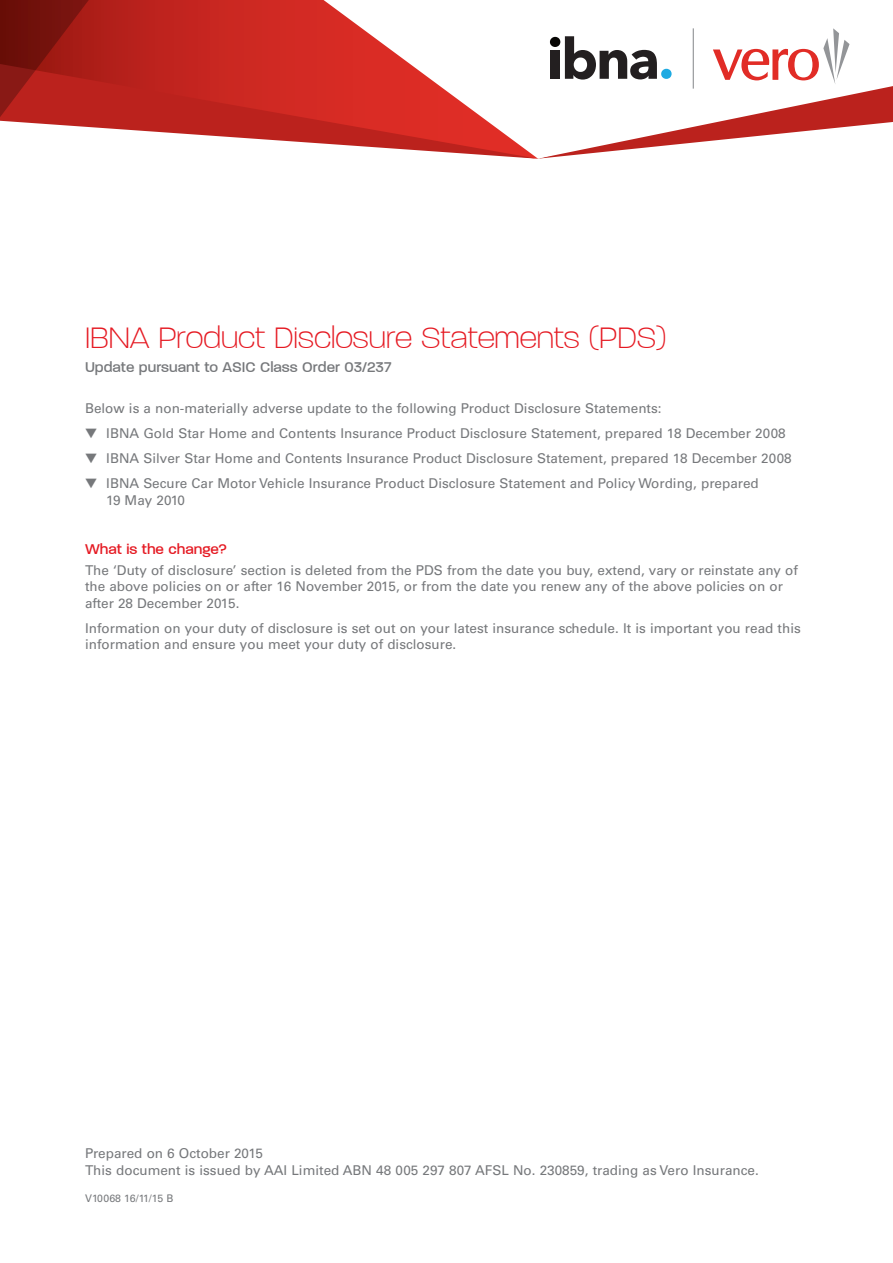
<style>
.page{position:relative;width:893px;height:1263px;background:#fff}
.page>*{position:absolute;margin:0;border:0;box-sizing:border-box;transform-origin:0 0}
.t1{font:200 34.5px "V Paralucent";color:#e51a23}
.t2{font:500 16.5px "V Paralucent";color:#76787b}
.t3{font:500 16.5px "V Paralucent";color:#e51a23}
.t4{font:13.5px/16.5px "Univers LT Std";color:#76787b}
.t5{font:10.5px "Univers LT Std";letter-spacing:-.005em;color:#76787b}
</style>
<div class="page">
<svg style="left:105px;top:0;width:190px;height:60px;background:#c3251f"></svg>
<svg style="left:105px;top:60px;width:190px;height:82px;background:#c63732"></svg>
<svg style="left:0;top:0;width:105px;height:129px;background:#9c221c"></svg>
<svg style="left:295px;top:0;width:598px;height:159px"></svg>
<hr style="left:693px;top:28px;width:1px;height:61px;background:#939598">
<svg style="left:713px;top:28px;width:136px;height:56px"></svg>
<svg style="left:550px;top:36px;width:122px;height:44px"></svg>
<h1 class="t1" style="left:85px;top:320px;width:583px">IBNA Product Disclosure Statements (PDS)</h1>
<p class="t2" style="left:85px;top:358px;width:308px">Update pursuant to ASIC Class Order 03/237</p>
<p class="t4" style="left:85px;top:400px;width:578px">Below is a non-materially adverse update to the following Product Disclosure Statements:</p>
<p class="t4" style="left:85px;top:425px;width:702px">▼ IBNA Gold Star Home and Contents Insurance Product Disclosure Statement, prepared 18 December 2008</p>
<p class="t4" style="left:85px;top:450px;width:708px">▼ IBNA Silver Star Home and Contents Insurance Product Disclosure Statement, prepared 18 December 2008</p>
<p class="t4" style="left:106px;top:475px;width:654px;text-indent:-21px">▼ IBNA Secure Car Motor Vehicle Insurance Product Disclosure Statement and Policy Wording, prepared<br>19 May 2010</p>
<p class="t3" style="left:85px;top:540px;width:138px">What is the change?</p>
<p class="t4" style="left:85px;top:562px;width:714px">The ‘Duty of disclosure’ section is deleted from the PDS from the date you buy, extend, vary or reinstate any of the above policies on or after 16 November 2015, or from the date you renew any of the above policies on or after 28 December 2015.</p>
<p class="t4" style="left:85px;top:620px;width:717px">Information on your duty of disclosure is set out on your latest insurance schedule. It is important you read this information and ensure you meet your duty of disclosure.</p>
<p class="t4" style="left:85px;top:1145px;width:675px">Prepared on 6 October 2015<br>This document is issued by AAI Limited ABN 48 005 297 807 AFSL No. 230859, trading as Vero Insurance.</p>
<p class="t5" style="left:85px;top:1192px;width:90px">V10068 16/11/15 B</p>
</div>
